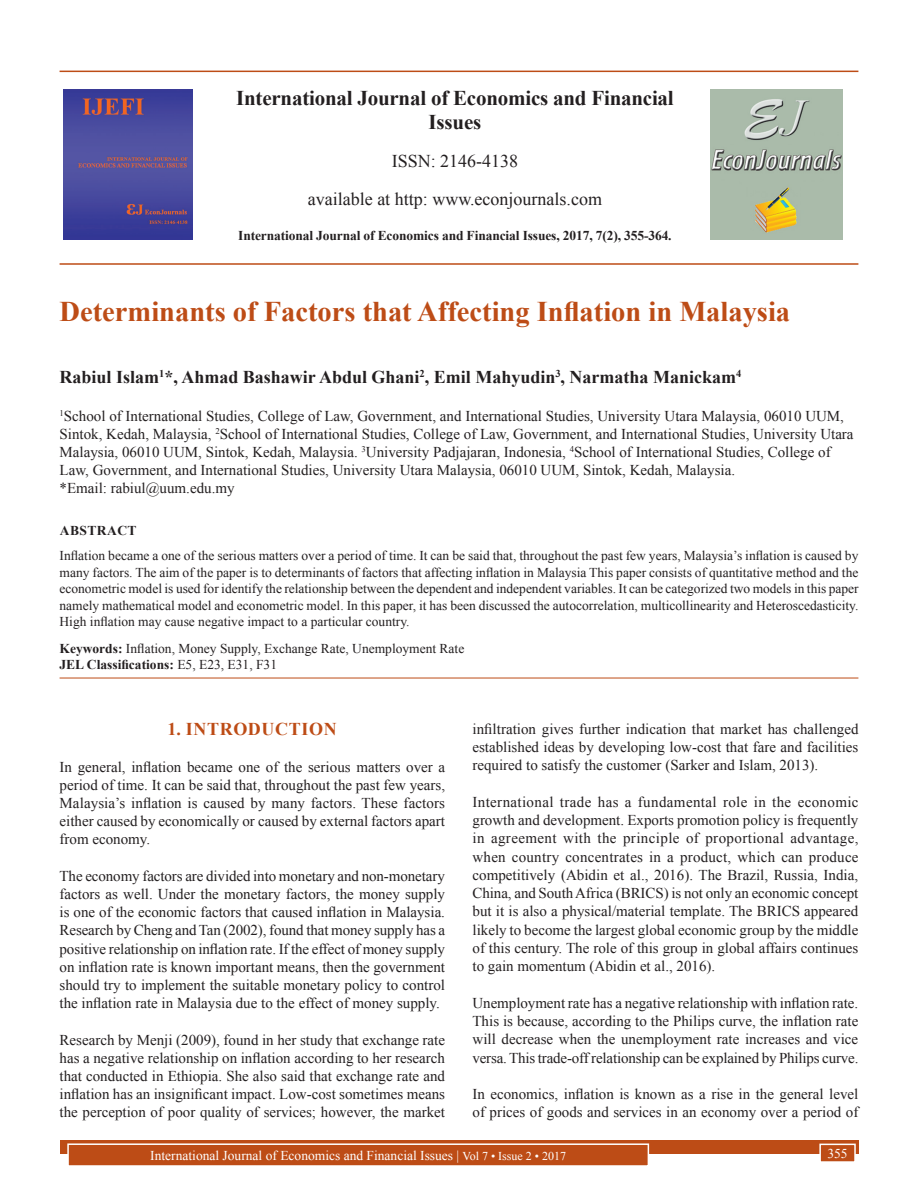
<style>
.page{position:relative;width:918px;height:1188px;background:#fff}
.page>*{position:absolute;margin:0;border:0;box-sizing:border-box;transform-origin:0 0}
.AT{font:700 28.5px "Times New Roman";color:#bd4c16}
.Issue_details{font:700 21px/24px "Times New Roman";letter-spacing:-.01em;color:#231f20;text-align:center}
.AU{font:700 18px "Times New Roman";color:#231f20}
.Issue_details-2{font:18px "Times New Roman";color:#231f20}
.t1{font:700 18px "Times New Roman";letter-spacing:.035em;color:#bd4c16}
.TX{font:15px/18.3px "Times New Roman";color:#231f20;text-align:justify}
.AFF{font:15px/18px "Times New Roman";color:#231f20}
.ABS{font:13.5px/16.5px "Times New Roman";color:#231f20;text-align:justify}
.KWD{font:13.5px/16.2px "Times New Roman";color:#231f20}
.Folio{font:13.5px "Times New Roman";color:#fff}
.Issue_details-3{font:700 13.5px "Times New Roman";letter-spacing:-.01em;color:#231f20}
.ABSH{font:700 13.5px "Times New Roman";letter-spacing:.035em;color:#231f20}
.s1{font-weight:700}
.s2{font-size:12px}
</style>
<div class="page">
<hr style="left:60px;top:71px;width:798px;height:1px;background:#bd4c16">
<hr style="left:60px;top:263px;width:798px;height:2px;background:#bd4c16">
<img style="left:64px;top:89px;width:129px;height:151px">
<img style="left:711px;top:89px;width:132px;height:150px">
<div style="left:60px;top:1140px;width:798px;height:13px;background:#bd4c16"></div>
<div style="left:68px;top:1144px;width:580px;height:22px;background:#bd4c16"></div>
<div style="left:67px;top:1143px;width:582px;height:24px;border:2px solid #fff"></div>
<div style="left:820px;top:1144px;width:35px;height:18px;background:#bd4c16"></div>
<div style="left:819px;top:1144px;width:37px;height:19px;border:2px solid #fff"></div>
<hr style="left:60px;top:678px;width:798px;height:1px;background:#bd4c16">
<p class="Issue_details" style="left:236px;top:85px;width:439px">International Journal of Economics and Financial<br>Issues</p>
<p class="Issue_details-2" style="left:392px;top:148px;width:128px">ISSN: 2146-4138</p>
<p class="Issue_details-2" style="left:308px;top:186px;width:296px">available at http: www.econjournals.com</p>
<p class="Issue_details-3" style="left:238px;top:226px;width:435px">International Journal of Economics and Financial Issues, 2017, 7(2), 355-364.</p>
<p class="AT" style="left:60px;top:291px;width:732px">Determinants of Factors that Affecting Inflation in Malaysia</p>
<p class="AU" style="left:60px;top:364px;width:683px">Rabiul Islam<sup>1</sup>*, Ahmad Bashawir Abdul Ghani<sup>2</sup>, Emil Mahyudin<sup>3</sup>, Narmatha Manickam<sup>4</sup></p>
<p class="AFF" style="left:60px;top:407px;width:796px"><sup>1</sup>School of International Studies, College of Law, Government, and International Studies, University Utara Malaysia, 06010 UUM, Sintok, Kedah, Malaysia, <sup>2</sup>School of International Studies, College of Law, Government, and International Studies, University Utara Malaysia, 06010 UUM, Sintok, Kedah, Malaysia. <sup>3</sup>University Padjajaran, Indonesia, <sup>4</sup>School of International Studies, College of Law, Government, and International Studies, University Utara Malaysia, 06010 UUM, Sintok, Kedah, Malaysia.<br>*Email: rabiul@uum.edu.my</p>
<p class="ABSH" style="left:60px;top:521px;width:78px">ABSTRACT</p>
<p class="ABS" style="left:60px;top:547px;width:801px">Inflation became a one of the serious matters over a period of time. It can be said that, throughout the past few years, Malaysia’s inflation is caused by many factors. The aim of the paper is to determinants of factors that affecting inflation in Malaysia This paper consists of quantitative method and the econometric model is used for identify the relationship between the dependent and independent variables. It can be categorized two models in this paper namely mathematical model and econometric model. In this paper, it has been discussed the autocorrelation, multicollinearity and Heteroscedasticity.<br>High inflation may cause negative impact to a particular country.</p>
<p class="KWD" style="left:60px;top:640px;width:406px"><span class="s1">Keywords:</span> Inflation, Money Supply, Exchange Rate, Unemployment Rate<br><span class="s1">JEL Classifications:</span> E5, E23, E31, F31</p>
<h1 class="t1" style="left:168px;top:716px;width:171px">1. INTRODUCTION</h1>
<p class="TX" style="left:60px;top:757px;width:387px">In general, inflation became one of the serious matters over a period of time. It can be said that, throughout the past few years, Malaysia’s inflation is caused by many factors. These factors either caused by economically or caused by external factors apart from economy.</p>
<p class="TX" style="left:60px;top:866px;width:387px">The economy factors are divided into monetary and non-monetary factors as well. Under the monetary factors, the money supply is one of the economic factors that caused inflation in Malaysia.<br>Research by Cheng and Tan (2002), found that money supply has a positive relationship on inflation rate. If the effect of money supply on inflation rate is known important means, then the government should try to implement the suitable monetary policy to control the inflation rate in Malaysia due to the effect of money supply.</p>
<p class="TX" style="left:60px;top:1030px;width:387px">Research by Menji (2009), found in her study that exchange rate has a negative relationship on inflation according to her research that conducted in Ethiopia. She also said that exchange rate and inflation has an insignificant impact. Low-cost sometimes means the perception of poor quality of services; however, the market</p>
<p class="TX" style="left:472px;top:719px;width:388px">infiltration gives further indication that market has challenged established ideas by developing low-cost that fare and facilities required to satisfy the customer (Sarker and Islam, 2013).</p>
<p class="TX" style="left:472px;top:792px;width:388px">International trade has a fundamental role in the economic growth and development. Exports promotion policy is frequently in agreement with the principle of proportional advantage, when country concentrates in a product, which can produce competitively (Abidin et al., 2016). The Brazil, Russia, India, China, and South Africa (BRICS) is not only an economic concept but it is also a physical/material template. The BRICS appeared likely to become the largest global economic group by the middle of this century. The role of this group in global affairs continues to gain momentum (Abidin et al., 2016).</p>
<p class="TX" style="left:472px;top:993px;width:387px">Unemployment rate has a negative relationship with inflation rate.<br>This is because, according to the Philips curve, the inflation rate will decrease when the unemployment rate increases and vice versa. This trade-off relationship can be explained by Philips curve.</p>
<p class="TX" style="left:472px;top:1084px;width:387px">In economics, inflation is known as a rise in the general level of prices of goods and services in an economy over a period of</p>
<p class="Folio" style="left:150px;top:1146px;width:417px">International Journal of Economics and Financial Issues | <span class="s2">Vol 7 • Issue 2 • 2017</span></p>
<p class="Folio" style="left:827px;top:1144px;width:22px">355</p>
</div>
